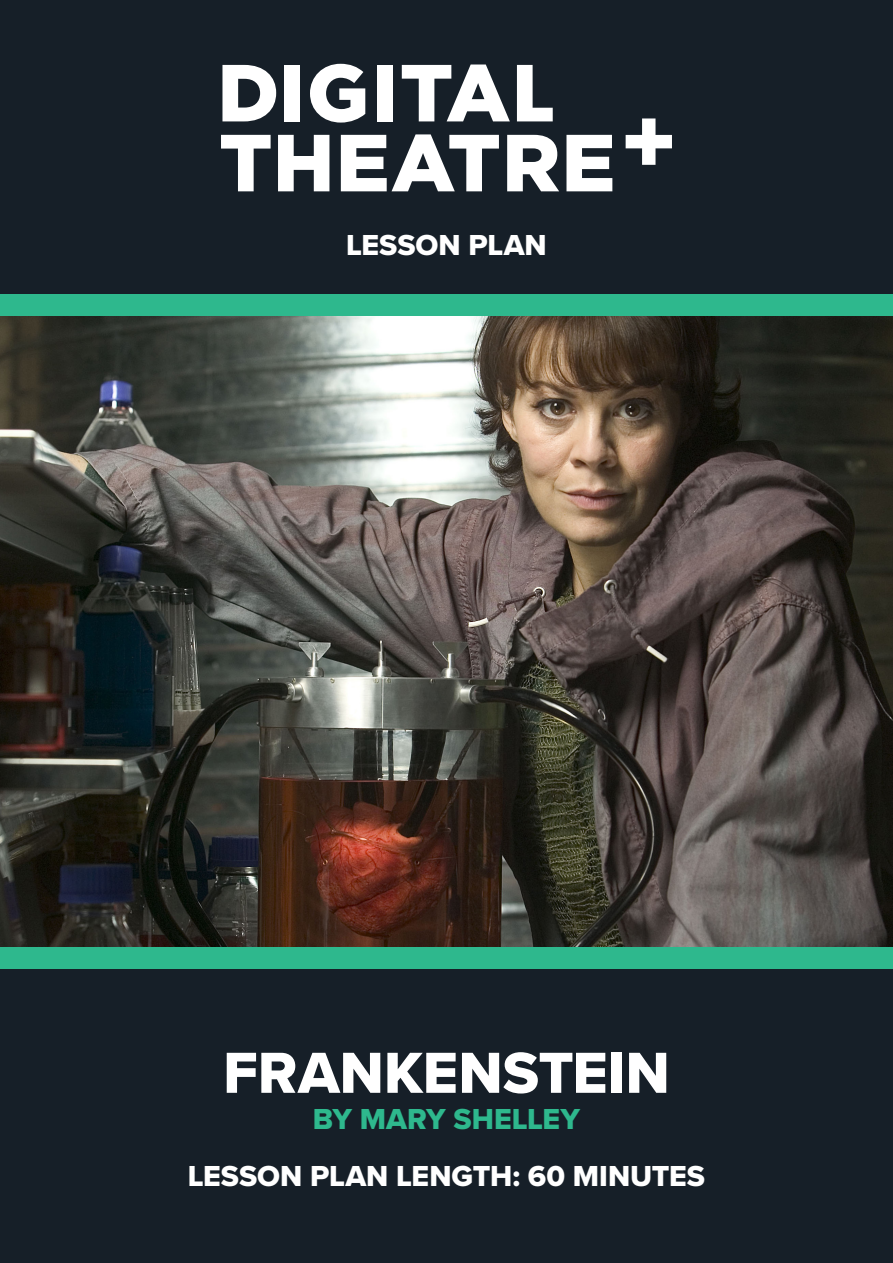
<style>
.page{position:relative;width:893px;height:1263px;background:#161f28}
.page>*{position:absolute;margin:0;border:0;box-sizing:border-box;transform-origin:0 0}
.t1{font:60px "Proxima Nova Extrabld";letter-spacing:-.005em;color:#fff}
.t2{font:30px "Proxima Nova Extrabld";color:#fff}
.t3{font:30px "Proxima Nova Extrabld";color:#2eb88d}
</style>
<div class="page">
<img style="left:0;top:316px;width:893px;height:631px">
<svg style="left:222px;top:64px;width:63px;height:57px"></svg>
<div style="left:285px;top:65px;width:15px;height:56px;background:#fff"></div>
<svg style="left:310px;top:64px;width:55px;height:59px"></svg>
<div style="left:377px;top:65px;width:16px;height:56px;background:#fff"></div>
<svg style="left:402px;top:65px;width:108px;height:56px"></svg>
<svg style="left:517px;top:65px;width:36px;height:56px"></svg>
<svg style="left:278px;top:135px;width:51px;height:56px"></svg>
<svg style="left:341px;top:134px;width:158px;height:57px"></svg>
<svg style="left:221px;top:135px;width:50px;height:56px"></svg>
<svg style="left:507px;top:135px;width:52px;height:56px"></svg>
<svg style="left:566px;top:135px;width:46px;height:56px"></svg>
<svg style="left:626px;top:118px;width:46px;height:47px"></svg>
<div style="left:0;top:294px;width:893px;height:22px;background:#2eb88d"></div>
<div style="left:0;top:947px;width:893px;height:21px;background:#2eb88d"></div>
<p class="t2" style="left:346px;top:222px;width:202px">LESSON PLAN</p>
<h1 class="t1" style="left:223px;top:1028px;width:448px">FRANKENSTEIN</h1>
<p class="t3" style="left:313px;top:1096px;width:269px">BY MARY SHELLEY</p>
<p class="t2" style="left:188px;top:1154px;width:519px">LESSON PLAN LENGTH: 60 MINUTES</p>
</div>
